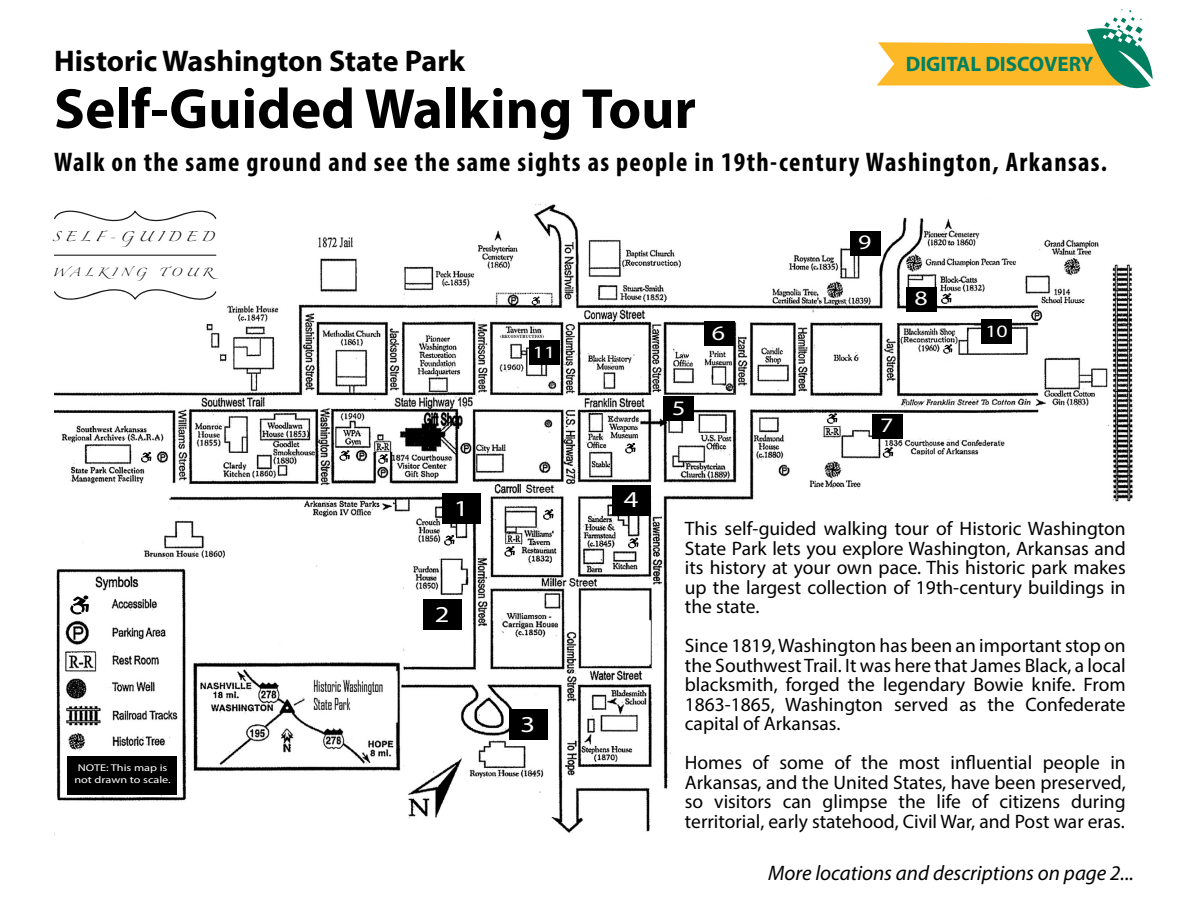
<style>
.page{position:relative;width:1188px;height:918px;background:#fff}
.page>*{position:absolute;margin:0;border:0;box-sizing:border-box;transform-origin:0 0}
.t1{font:700 57px "Myriad Pro";color:#000}
.t2{font:700 30px "Myriad Pro";color:#000}
.t3{font:700 condensed 27px "Myriad Pro";letter-spacing:.05em;color:#000}
.t4{font:22.8px "Myriad Pro";color:#fff;scale:1.26 1}
.t5{font:italic 21px "Myriad Pro";color:#000}
.t6{font:700 21px "Myriad Pro";color:#008061}
.t7{font:20.7px "Myriad Pro";color:#fff;scale:1.26 1}
.t8{font:19.5px/19.5px "Myriad Pro";color:#000;text-align:justify}
.t9{font:17.4px "Myriad Pro";color:#fff;scale:1.26 1}
.t10{font:9.75px/11.7px "Myriad Pro";color:#fff;text-align:center;scale:1.26 1}
.t11{font:9px "Zapfino";letter-spacing:.56em;color:#000}
.t12{font:7.5px "Zapfino";color:#000}
</style>
<div class="page">
<svg style="left:877px;top:9px;width:276px;height:80px"></svg>
<img style="left:54px;top:204px;width:1080px;height:631px">
<div style="left:442px;top:494px;width:38px;height:30px;background:#000"></div>
<div style="left:612px;top:485px;width:38px;height:30px;background:#000"></div>
<div style="left:663px;top:396px;width:30px;height:25px;background:#000"></div>
<div style="left:704px;top:322px;width:31px;height:24px;background:#000"></div>
<div style="left:529px;top:341px;width:31px;height:24px;background:#000"></div>
<div style="left:873px;top:414px;width:30px;height:25px;background:#000"></div>
<div style="left:907px;top:287px;width:30px;height:24px;background:#000"></div>
<div style="left:982px;top:319px;width:30px;height:24px;background:#000"></div>
<div style="left:850px;top:231px;width:31px;height:24px;background:#000"></div>
<div style="left:423px;top:600px;width:38px;height:30px;background:#000"></div>
<div style="left:509px;top:710px;width:38px;height:30px;background:#000"></div>
<div style="left:907px;top:455px;width:192px;height:69px;background:#fff"></div>
<div style="left:624px;top:198px;width:133px;height:41px;background:#fff"></div>
<div style="left:192px;top:198px;width:101px;height:79px;background:#fff"></div>
<div style="left:401px;top:198px;width:68px;height:54px;background:#fff"></div>
<div style="left:210px;top:775px;width:149px;height:66px;background:#fff"></div>
<div style="left:67px;top:756px;width:110px;height:38px;background:#000"></div>
<div style="left:64px;top:590px;width:27px;height:26px;background:#fff"></div>
<svg style="left:70px;top:596px;width:19px;height:18px"></svg>
<div style="left:136px;top:445px;width:18px;height:21px;background:#fff"></div>
<svg style="left:141px;top:452px;width:10px;height:11px"></svg>
<div style="left:620px;top:440px;width:20px;height:18px;background:#fff"></div>
<svg style="left:625px;top:443px;width:11px;height:10px"></svg>
<div style="left:625px;top:537px;width:17px;height:13px;background:#fff"></div>
<svg style="left:628px;top:538px;width:11px;height:10px"></svg>
<div style="left:501px;top:544px;width:20px;height:15px;background:#fff"></div>
<svg style="left:504px;top:546px;width:11px;height:11px"></svg>
<div style="left:442px;top:535px;width:13px;height:18px;background:#fff"></div>
<svg style="left:444px;top:535px;width:11px;height:11px"></svg>
<div style="left:377px;top:453px;width:13px;height:13px;background:#fff"></div>
<svg style="left:378px;top:454px;width:10px;height:10px"></svg>
<div style="left:338px;top:449px;width:16px;height:14px;background:#fff"></div>
<svg style="left:339px;top:450px;width:11px;height:11px"></svg>
<div style="left:526px;top:294px;width:18px;height:11px;background:#fff"></div>
<svg style="left:532px;top:297px;width:8px;height:8px"></svg>
<div style="left:938px;top:292px;width:15px;height:14px;background:#fff"></div>
<svg style="left:941px;top:293px;width:11px;height:11px"></svg>
<div style="left:941px;top:345px;width:15px;height:14px;background:#fff"></div>
<svg style="left:943px;top:344px;width:9px;height:10px"></svg>
<div style="left:823px;top:413px;width:17px;height:12px;background:#fff"></div>
<svg style="left:827px;top:413px;width:10px;height:11px"></svg>
<div style="left:882px;top:453px;width:15px;height:15px;background:#fff"></div>
<svg style="left:883px;top:447px;width:10px;height:11px"></svg>
<div style="left:538px;top:504px;width:17px;height:17px;background:#fff"></div>
<svg style="left:543px;top:509px;width:11px;height:11px"></svg>
<div style="left:785px;top:414px;width:34px;height:9px;background:#fff"></div>
<div style="left:99px;top:449px;width:15px;height:12px;background:#fff"></div>
<svg style="left:54px;top:289px;width:163px;height:11px"></svg>
<svg style="left:54px;top:210px;width:163px;height:12px"></svg>
<hr style="left:54px;top:255px;width:162px;height:1px;background:#000">
<p class="t2" style="left:54px;top:41px;width:412px">Historic Washington State Park</p>
<p class="t6" style="left:906px;top:50px;width:189px">DIGITAL DISCOVERY</p>
<p class="t1" style="left:54px;top:72px;width:644px">Self-Guided Walking Tour</p>
<p class="t3" style="left:54px;top:145px;width:1055px">Walk on the same ground and see the same sights as people in 19th-century Washington, Arkansas.</p>
<p class="t11" style="left:52px;top:233px;width:163px">SELF-GUIDED</p>
<p class="t12" style="left:52px;top:269px;width:95px">WA L KI NG</p>
<p class="t12" style="left:159px;top:269px;width:61px">TOUR</p>
<p class="t10" style="left:74px;top:762px;width:78px">NOTE: This map is not drawn to scale.</p>
<p class="t4" style="left:454px;top:494px;width:13px">1</p>
<p class="t4" style="left:435px;top:601px;width:13px">2</p>
<p class="t9" style="left:533px;top:342px;width:19px">11</p>
<p class="t4" style="left:521px;top:711px;width:13px">3</p>
<p class="t4" style="left:624px;top:486px;width:13px">4</p>
<p class="t7" style="left:672px;top:396px;width:12px">5</p>
<p class="t7" style="left:712px;top:320px;width:12px">6</p>
<p class="t7" style="left:858px;top:229px;width:12px">9</p>
<p class="t7" style="left:914px;top:285px;width:12px">8</p>
<p class="t7" style="left:880px;top:413px;width:12px">7</p>
<p class="t9" style="left:985px;top:320px;width:19px">10</p>
<p class="t8" style="left:685px;top:519px;width:442px">This self-guided walking tour of Historic Washington State Park lets you explore Washington, Arkansas and its history at your own pace. This historic park makes up the largest collection of 19th-century buildings in the state.</p>
<p class="t8" style="left:685px;top:636px;width:442px">Since 1819, Washington has been an important stop on the Southwest Trail. It was here that James Black, a local blacksmith, forged the legendary Bowie knife. From 1863-1865, Washington served as the Confederate capital of Arkansas.</p>
<p class="t8" style="left:685px;top:753px;width:442px">Homes of some of the most influential people in Arkansas, and the United States, have been preserved, so visitors can glimpse the life of citizens during territorial, early statehood, Civil War, and Post war eras.</p>
<p class="t5" style="left:768px;top:860px;width:367px">More locations and descriptions on page 2...</p>
</div>
